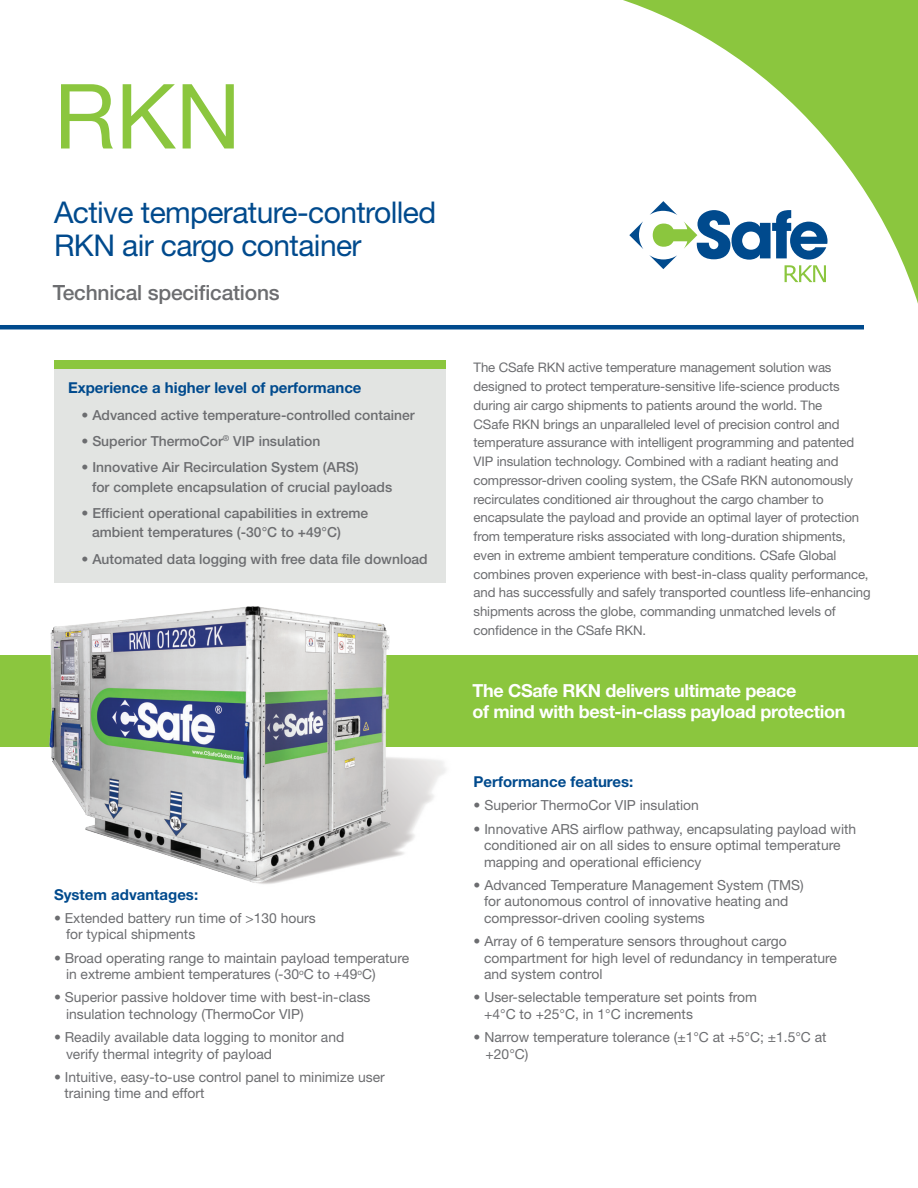
<style>
.page{position:relative;width:918px;height:1188px;background:#fff}
.page>*{position:absolute;margin:0;border:0;box-sizing:border-box;transform-origin:0 0}
.t1{font:90px "Helvetica Neue";color:#8bc63e}
.t2{font:30px/33px "Helvetica Neue LT Std";letter-spacing:-.02em;color:#004a8d}
.t3{font:500 21px "Helvetica Neue LT Std";letter-spacing:-.01em;color:#6c6d70}
.t4{font:700 18px/21px "Helvetica Neue LT Std";letter-spacing:-.02em;color:#fff}
.t5{font:700 15px "Helvetica Neue LT Std";color:#004a8d}
.t6{font:13.8px/16.5px "Helvetica Neue LT Std";color:#6c6d70}
.t7{font:500 13.8px/19.5px "Helvetica Neue LT Std";color:#6c6d70}
.t8{font:13.2px/18.8px "Helvetica Neue LT Std";letter-spacing:-.01em;color:#6c6d70}
</style>
<div class="page">
<div style="left:54px;top:360px;width:392px;height:10px;background:#8bc63e"></div>
<div style="left:0;top:656px;width:918px;height:91px;background:#8bc63e"></div>
<div style="left:54px;top:369px;width:392px;height:214px;background:#e2e4e2"></div>
<hr style="left:0;top:325px;width:864px;height:4px;background:#004a8d">
<img style="left:33px;top:606px;width:367px;height:278px">
<svg style="left:567px;top:0;width:351px;height:330px"></svg>
<svg style="left:629px;top:221px;width:14px;height:28px"></svg>
<svg style="left:649px;top:201px;width:179px;height:81px"></svg>
<p class="t1" style="left:54px;top:52px;width:188px">RKN</p>
<p class="t2" style="left:54px;top:195px;width:384px">Active temperature-controlled<br>RKN air cargo container</p>
<p class="t3" style="left:53px;top:280px;width:228px">Technical specifications</p>
<p class="t5" style="left:68px;top:379px;width:295px">Experience a higher level of performance</p>
<p class="t7" style="left:82px;top:405px;width:335px">• Advanced active temperature-controlled container</p>
<p class="t7" style="left:82px;top:431px;width:240px">• Superior ThermoCor<sup>®</sup> VIP insulation</p>
<p class="t7" style="left:92px;top:457px;width:302px;text-indent:-10px">• Innovative Air Recirculation System (ARS)<br>for complete encapsulation of crucial payloads</p>
<p class="t7" style="left:92px;top:503px;width:278px;text-indent:-10px">• Efficient operational capabilities in extreme ambient temperatures (-30°C to +49°C)</p>
<p class="t7" style="left:82px;top:549px;width:348px">• Automated data logging with free data file download</p>
<p class="t5" style="left:54px;top:885px;width:146px">System advantages:</p>
<p class="t6" style="left:66px;top:910px;width:251px;text-indent:-12px">• Extended battery run time of &gt;130 hours for typical shipments</p>
<p class="t6" style="left:66px;top:949px;width:345px;text-indent:-12px">• Broad operating range to maintain payload temperature in extreme ambient temperatures (-30<sup>o</sup>C to +49<sup>o</sup>C)</p>
<p class="t6" style="left:66px;top:989px;width:306px;text-indent:-12px">• Superior passive holdover time with best-in-class insulation technology (ThermoCor VIP)</p>
<p class="t6" style="left:66px;top:1029px;width:280px;text-indent:-12px">• Readily available data logging to monitor and verify thermal integrity of payload</p>
<p class="t6" style="left:64px;top:1069px;width:322px;text-indent:-10px">• Intuitive, easy-to-use control panel to minimize user training time and effort</p>
<p class="t8" style="left:474px;top:358px;width:399px">The CSafe RKN active temperature management solution was designed to protect temperature-sensitive life-science products during air cargo shipments to patients around the world. The<br>CSafe RKN brings an unparalleled level of precision control and temperature assurance with intelligent programming and patented VIP insulation technology. Combined with a radiant heating and compressor-driven cooling system, the CSafe RKN autonomously recirculates conditioned air throughout the cargo chamber to encapsulate the payload and provide an optimal layer of protection from temperature risks associated with long-duration shipments, even in extreme ambient temperature conditions. CSafe Global combines proven experience with best-in-class quality performance, and has successfully and safely transported countless life-enhancing shipments across the globe, commanding unmatched levels of confidence in the CSafe RKN.</p>
<p class="t4" style="left:472px;top:680px;width:375px">The CSafe RKN delivers ultimate peace<br>of mind with best-in-class payload protection</p>
<p class="t5" style="left:474px;top:773px;width:161px">Performance features:</p>
<p class="t6" style="left:474px;top:797px;width:227px">• Superior ThermoCor VIP insulation</p>
<p class="t6" style="left:484px;top:820px;width:374px;text-indent:-10px">• Innovative ARS airflow pathway, encapsulating payload with conditioned air on all sides to ensure optimal temperature mapping and operational efficiency</p>
<p class="t6" style="left:484px;top:877px;width:321px;text-indent:-10px">• Advanced Temperature Management System (TMS) for autonomous control of innovative heating and compressor-driven cooling systems</p>
<p class="t6" style="left:484px;top:933px;width:354px;text-indent:-10px">• Array of 6 temperature sensors throughout cargo compartment for high level of redundancy in temperature and system control</p>
<p class="t6" style="left:484px;top:989px;width:274px;text-indent:-10px">• User-selectable temperature set points from +4°C to +25°C, in 1°C increments</p>
<p class="t6" style="left:486px;top:1029px;width:343px;text-indent:-12px">• Narrow temperature tolerance (±1°C at +5°C; ±1.5°C at +20°C)</p>
</div>
